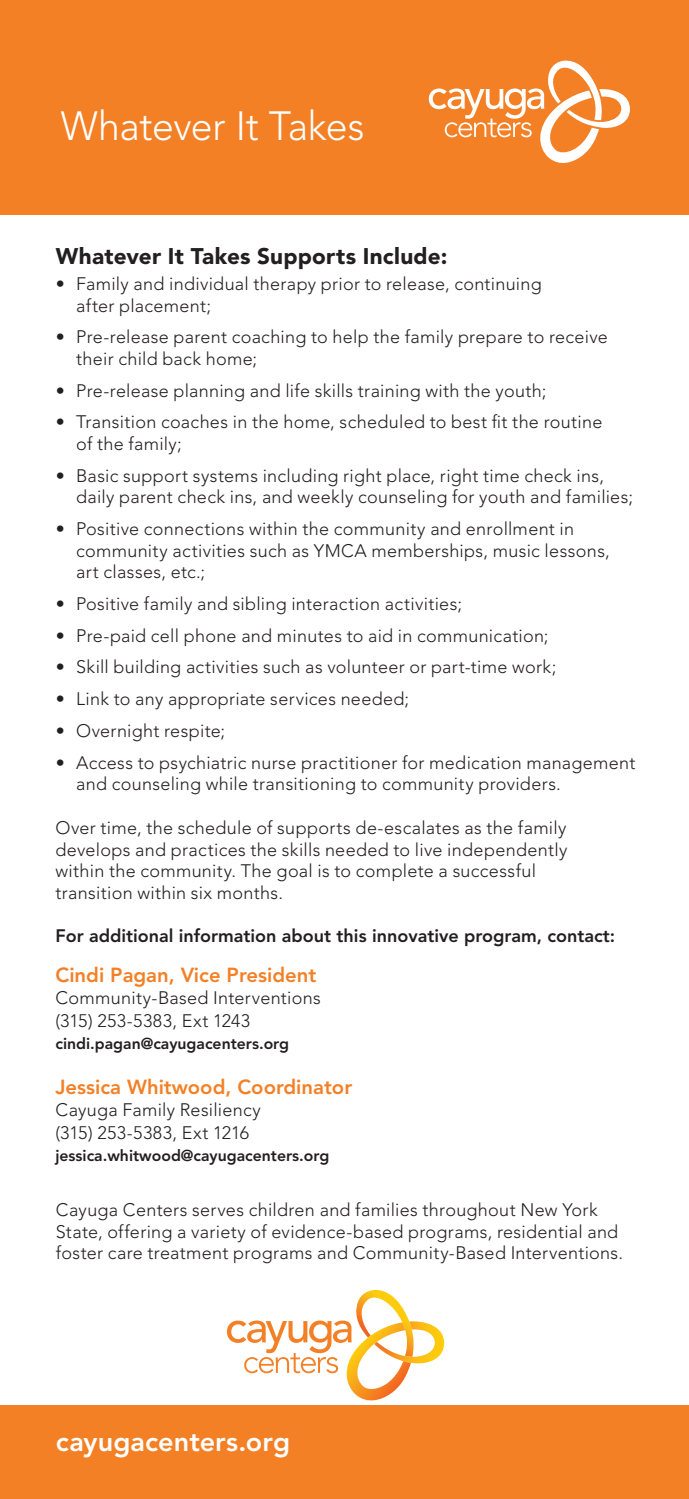
<style>
.page{position:relative;width:689px;height:1499px;background:#fff}
.page>*{position:absolute;margin:0;border:0;box-sizing:border-box;transform-origin:0 0}
.t1{font:300 40.5px "Avenir";letter-spacing:-.01em;color:#fff}
.t2{font:800 27px "Avenir";letter-spacing:.005em;color:#fff}
.t3{font:900 22.5px "Avenir";letter-spacing:.01em;color:#231f20}
.t4{font:800 20.25px "Avenir";color:#f48026}
.t5{font:300 18px/21.6px "Avenir";letter-spacing:.015em;color:#231f20}
.t6{font:800 18px "Avenir";color:#231f20}
.t7{font:800 15.75px "Avenir";color:#231f20}
</style>
<div class="page">
<div style="left:0;top:1405px;width:688px;height:93px;background:#f48026"></div>
<svg style="left:227px;top:1290px;width:217px;height:111px"></svg>
<div style="left:0;top:0;width:688px;height:214px;background:#f48026"></div>
<svg style="left:428px;top:60px;width:202px;height:103px"></svg>
<h1 class="t1" style="left:61px;top:102px;width:305px">Whatever It Takes</h1>
<p class="t3" style="left:56px;top:243px;width:393px">Whatever It Takes Supports Include:</p>
<p class="t5" style="left:76px;top:273px;width:467px;text-indent:-20px">• Family and individual therapy prior to release, continuing after placement;</p>
<p class="t5" style="left:76px;top:326px;width:533px;text-indent:-20px">• Pre-release parent coaching to help the family prepare to receive their child back home;</p>
<p class="t5" style="left:56px;top:379px;width:492px">• Pre-release planning and life skills training with the youth;</p>
<p class="t5" style="left:76px;top:411px;width:527px;text-indent:-20px">• Transition coaches in the home, scheduled to best fit the routine of the family;</p>
<p class="t5" style="left:76px;top:464px;width:558px;text-indent:-20px">• Basic support systems including right place, right time check ins, daily parent check ins, and weekly counseling for youth and families;</p>
<p class="t5" style="left:76px;top:518px;width:535px;text-indent:-20px">• Positive connections within the community and enrollment in community activities such as YMCA memberships, music lessons, art classes, etc.;</p>
<p class="t5" style="left:56px;top:593px;width:407px">• Positive family and sibling interaction activities;</p>
<p class="t5" style="left:56px;top:624px;width:494px">• Pre-paid cell phone and minutes to aid in communication;</p>
<p class="t5" style="left:56px;top:656px;width:502px">• Skill building activities such as volunteer or part-time work;</p>
<p class="t5" style="left:56px;top:688px;width:354px">• Link to any appropriate services needed;</p>
<p class="t5" style="left:56px;top:720px;width:171px">• Overnight respite;</p>
<p class="t5" style="left:76px;top:751px;width:560px;text-indent:-20px">• Access to psychiatric nurse practitioner for medication management and counseling while transitioning to community providers.</p>
<p class="t5" style="left:55px;top:817px;width:513px">Over time, the schedule of supports de-escalates as the family develops and practices the skills needed to live independently within the community. The goal is to complete a successful transition within six months.</p>
<p class="t6" style="left:55px;top:925px;width:561px">For additional information about this innovative program, contact:</p>
<p class="t4" style="left:55px;top:963px;width:262px">Cindi Pagan, Vice President</p>
<p class="t5" style="left:55px;top:987px;width:267px;line-height:22.5px">Community-Based Interventions (315) 253-5383, Ext 1243</p>
<p class="t7" style="left:55px;top:1034px;width:235px">cindi.pagan@cayugacenters.org</p>
<p class="t4" style="left:55px;top:1075px;width:298px">Jessica Whitwood, Coordinator</p>
<p class="t5" style="left:55px;top:1099px;width:207px;line-height:22.5px">Cayuga Family Resiliency (315) 253-5383, Ext 1216</p>
<p class="t7" style="left:55px;top:1146px;width:275px">jessica.whitwood@cayugacenters.org</p>
<p class="t5" style="left:56px;top:1199px;width:568px">Cayuga Centers serves children and families throughout New York<br>State, offering a variety of evidence-based programs, residential and foster care treatment programs and Community-Based Interventions.</p>
<h2 class="t2" style="left:56px;top:1425px;width:235px">cayugacenters.org</h2>
</div>
